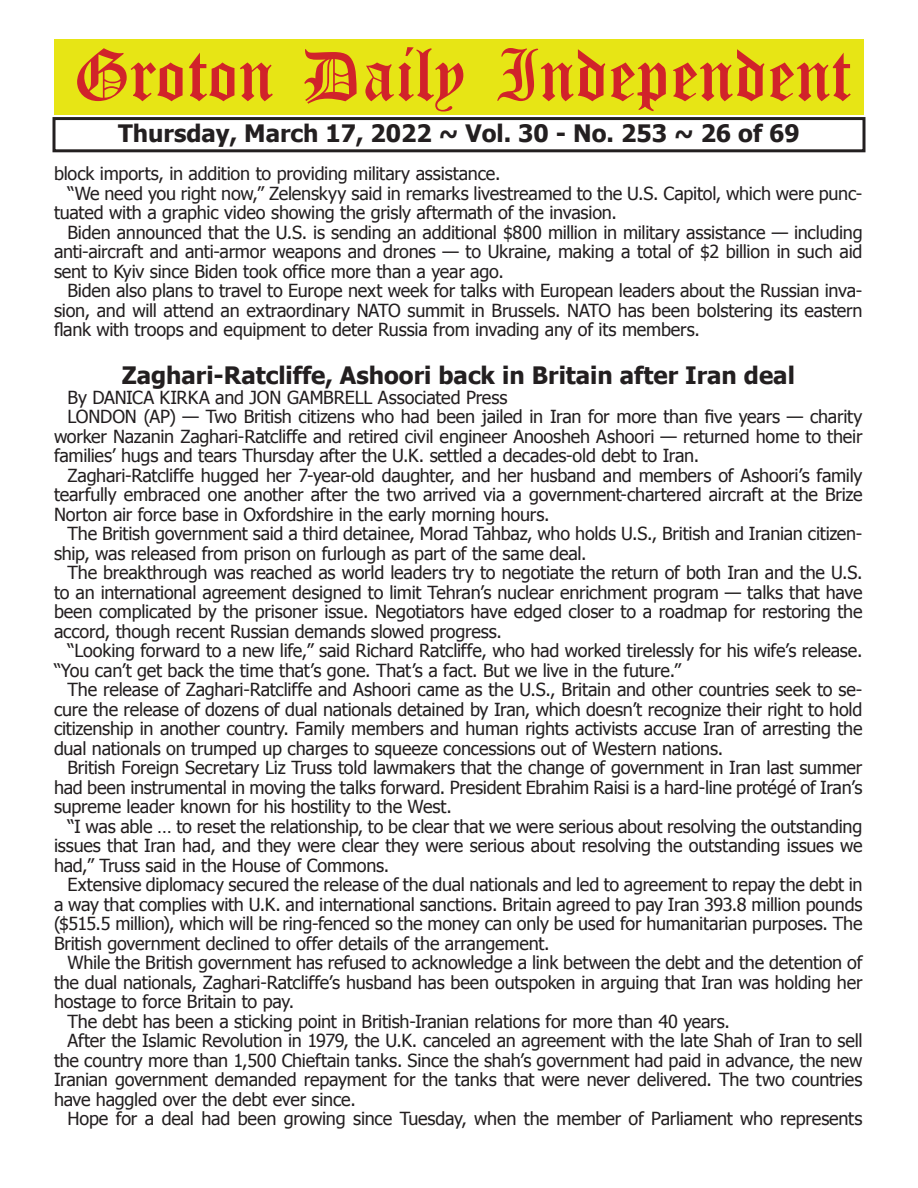
<style>
.page{position:relative;width:918px;height:1188px;background:#fff}
.page>*{position:absolute;margin:0;border:0;box-sizing:border-box;transform-origin:0 0}
.t1{font:54px "Old English Five";color:#d1232a}
.t2{font:700 24px "Tahoma";color:#231f20}
.t3{font:18px "Tahoma";letter-spacing:-.01em;color:#231f20}
</style>
<div class="page">
<div style="left:52px;top:117px;width:814px;height:35px;border:3px solid #231f20"></div>
<div style="left:54px;top:40px;width:810px;height:75px;background:#e7e515"></div>
<h1 class="t1" style="left:73px;top:50px;width:779px">Groton Daily Independent</h1>
<h2 class="t2" style="left:118px;top:116px;width:683px">Thursday, March 17, 2022 ~ Vol. 30 - No. 253 ~ 26 of 69</h2>
<p class="t3" style="left:54px;top:161px;width:448px">block imports, in addition to providing military assistance.</p>
<p class="t3" style="left:68px;top:181px;width:796px">“We need you right now,” Zelenskyy said in remarks livestreamed to the U.S. Capitol, which were punc-</p>
<p class="t3" style="left:54px;top:200px;width:564px">tuated with a graphic video showing the grisly aftermath of the invasion.</p>
<p class="t3" style="left:68px;top:220px;width:797px">Biden announced that the U.S. is sending an additional $800 million in military assistance — including</p>
<p class="t3" style="left:54px;top:239px;width:810px">anti-aircraft and anti-armor weapons and drones — to Ukraine, making a total of $2 billion in such aid</p>
<p class="t3" style="left:54px;top:259px;width:451px">sent to Kyiv since Biden took office more than a year ago.</p>
<p class="t3" style="left:68px;top:278px;width:796px">Biden also plans to travel to Europe next week for talks with European leaders about the Russian inva-</p>
<p class="t3" style="left:54px;top:298px;width:810px">sion, and will attend an extraordinary NATO summit in Brussels. NATO has been bolstering its eastern</p>
<p class="t3" style="left:54px;top:317px;width:647px">flank with troops and equipment to deter Russia from invading any of its members.</p>
<h2 class="t2" style="left:122px;top:359px;width:675px">Zaghari-Ratcliffe, Ashoori back in Britain after Iran deal</h2>
<p class="t3" style="left:68px;top:385px;width:441px">By DANICA KIRKA and JON GAMBRELL Associated Press</p>
<p class="t3" style="left:68px;top:405px;width:797px">LONDON (AP) — Two British citizens who had been jailed in Iran for more than five years — charity</p>
<p class="t3" style="left:54px;top:424px;width:810px">worker Nazanin Zaghari-Ratcliffe and retired civil engineer Anoosheh Ashoori — returned home to their</p>
<p class="t3" style="left:54px;top:444px;width:647px">families’ hugs and tears Thursday after the U.K. settled a decades-old debt to Iran.</p>
<p class="t3" style="left:68px;top:463px;width:797px">Zaghari-Ratcliffe hugged her 7-year-old daughter, and her husband and members of Ashoori’s family</p>
<p class="t3" style="left:54px;top:483px;width:810px">tearfully embraced one another after the two arrived via a government-chartered aircraft at the Brize</p>
<p class="t3" style="left:54px;top:502px;width:497px">Norton air force base in Oxfordshire in the early morning hours.</p>
<p class="t3" style="left:68px;top:522px;width:796px">The British government said a third detainee, Morad Tahbaz, who holds U.S., British and Iranian citizen-</p>
<p class="t3" style="left:54px;top:541px;width:534px">ship, was released from prison on furlough as part of the same deal.</p>
<p class="t3" style="left:68px;top:561px;width:797px">The breakthrough was reached as world leaders try to negotiate the return of both Iran and the U.S.</p>
<p class="t3" style="left:54px;top:580px;width:810px">to an international agreement designed to limit Tehran’s nuclear enrichment program — talks that have</p>
<p class="t3" style="left:54px;top:600px;width:810px">been complicated by the prisoner issue. Negotiators have edged closer to a roadmap for restoring the</p>
<p class="t3" style="left:54px;top:619px;width:450px">accord, though recent Russian demands slowed progress.</p>
<p class="t3" style="left:68px;top:639px;width:797px">“Looking forward to a new life,” said Richard Ratcliffe, who had worked tirelessly for his wife’s release.</p>
<p class="t3" style="left:54px;top:658px;width:629px">“You can’t get back the time that’s gone. That’s a fact. But we live in the future.”</p>
<p class="t3" style="left:68px;top:678px;width:796px">The release of Zaghari-Ratcliffe and Ashoori came as the U.S., Britain and other countries seek to se-</p>
<p class="t3" style="left:54px;top:697px;width:810px">cure the release of dozens of dual nationals detained by Iran, which doesn’t recognize their right to hold</p>
<p class="t3" style="left:54px;top:717px;width:810px">citizenship in another country. Family members and human rights activists accuse Iran of arresting the</p>
<p class="t3" style="left:54px;top:736px;width:671px">dual nationals on trumped up charges to squeeze concessions out of Western nations.</p>
<p class="t3" style="left:68px;top:756px;width:796px">British Foreign Secretary Liz Truss told lawmakers that the change of government in Iran last summer</p>
<p class="t3" style="left:54px;top:775px;width:810px">had been instrumental in moving the talks forward. President Ebrahim Raisi is a hard-line protégé of Iran’s</p>
<p class="t3" style="left:54px;top:795px;width:399px">supreme leader known for his hostility to the West.</p>
<p class="t3" style="left:68px;top:814px;width:796px">“I was able … to reset the relationship, to be clear that we were serious about resolving the outstanding</p>
<p class="t3" style="left:54px;top:834px;width:810px">issues that Iran had, and they were clear they were serious about resolving the outstanding issues we</p>
<p class="t3" style="left:54px;top:853px;width:337px">had,” Truss said in the House of Commons.</p>
<p class="t3" style="left:68px;top:873px;width:796px">Extensive diplomacy secured the release of the dual nationals and led to agreement to repay the debt in</p>
<p class="t3" style="left:54px;top:892px;width:810px">a way that complies with U.K. and international sanctions. Britain agreed to pay Iran 393.8 million pounds</p>
<p class="t3" style="left:54px;top:912px;width:810px">($515.5 million), which will be ring-fenced so the money can only be used for humanitarian purposes. The</p>
<p class="t3" style="left:54px;top:931px;width:497px">British government declined to offer details of the arrangement.</p>
<p class="t3" style="left:68px;top:951px;width:796px">While the British government has refused to acknowledge a link between the debt and the detention of</p>
<p class="t3" style="left:54px;top:970px;width:810px">the dual nationals, Zaghari-Ratcliffe’s husband has been outspoken in arguing that Iran was holding her</p>
<p class="t3" style="left:54px;top:990px;width:242px">hostage to force Britain to pay.</p>
<p class="t3" style="left:68px;top:1009px;width:664px">The debt has been a sticking point in British-Iranian relations for more than 40 years.</p>
<p class="t3" style="left:68px;top:1029px;width:797px">After the Islamic Revolution in 1979, the U.K. canceled an agreement with the late Shah of Iran to sell</p>
<p class="t3" style="left:54px;top:1048px;width:810px">the country more than 1,500 Chieftain tanks. Since the shah’s government had paid in advance, the new</p>
<p class="t3" style="left:54px;top:1068px;width:810px">Iranian government demanded repayment for the tanks that were never delivered. The two countries</p>
<p class="t3" style="left:54px;top:1087px;width:303px">have haggled over the debt ever since.</p>
<p class="t3" style="left:68px;top:1107px;width:796px">Hope for a deal had been growing since Tuesday, when the member of Parliament who represents</p>
</div>
